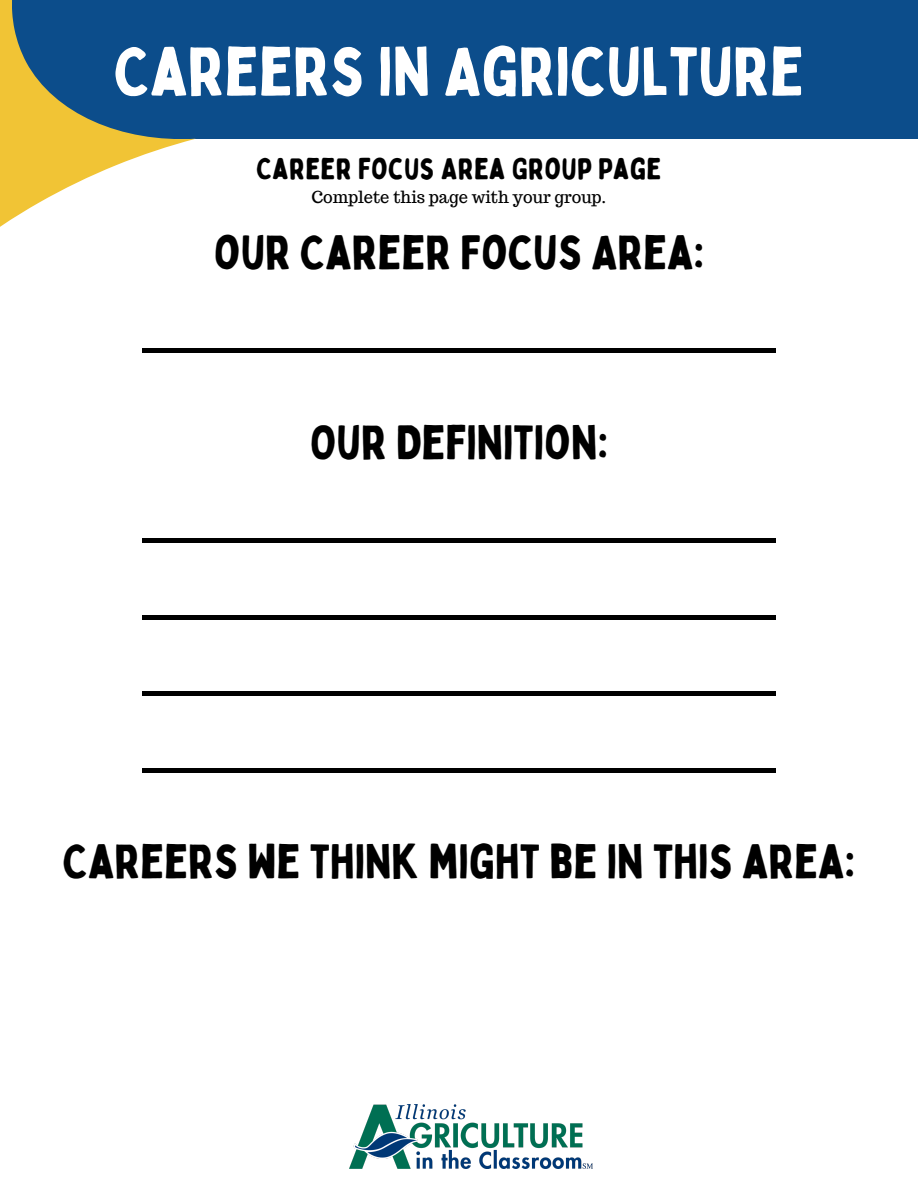
<style>
.page{position:relative;width:918px;height:1188px;background:#fff}
.page>*{position:absolute;margin:0;border:0;box-sizing:border-box;transform-origin:0 0}
.t1{font:67.5px "Bobby Jones";color:#fff}
.t2{font:47.25px "Bobby Jones";color:#000}
.t3{font:30px "Bobby Jones Soft";color:#000}
.t4{font:16.5px "Trocchi";color:#000}
</style>
<div class="page">
<div style="left:142px;top:348px;width:634px;height:5px;background:#000"></div>
<hr style="left:142px;top:539px;width:634px;height:4px;background:#000">
<div style="left:142px;top:615px;width:634px;height:5px;background:#000"></div>
<hr style="left:142px;top:692px;width:634px;height:4px;background:#000">
<div style="left:142px;top:768px;width:634px;height:5px;background:#000"></div>
<img style="left:350px;top:1105px;width:243px;height:64px">
<div style="left:0;top:0;width:918px;height:139px;background:#0c4d8b"></div>
<svg style="left:0;top:0;width:196px;height:227px"></svg>
<h1 class="t1" style="left:114px;top:29px;width:691px">CAREERS IN AGRICULTURE</h1>
<p class="t3" style="left:256px;top:150px;width:407px">CAREER FOCUS AREA GROUP PAGE</p>
<p class="t4" style="left:312px;top:186px;width:296px">Complete this page with your group.</p>
<p class="t2" style="left:214px;top:222px;width:492px">OUR CAREER FOCUS AREA:</p>
<p class="t2" style="left:310px;top:412px;width:300px">OUR DEFINITION:</p>
<p class="t2" style="left:63px;top:832px;width:794px">CAREERS WE THINK MIGHT BE IN THIS AREA:</p>
</div>
